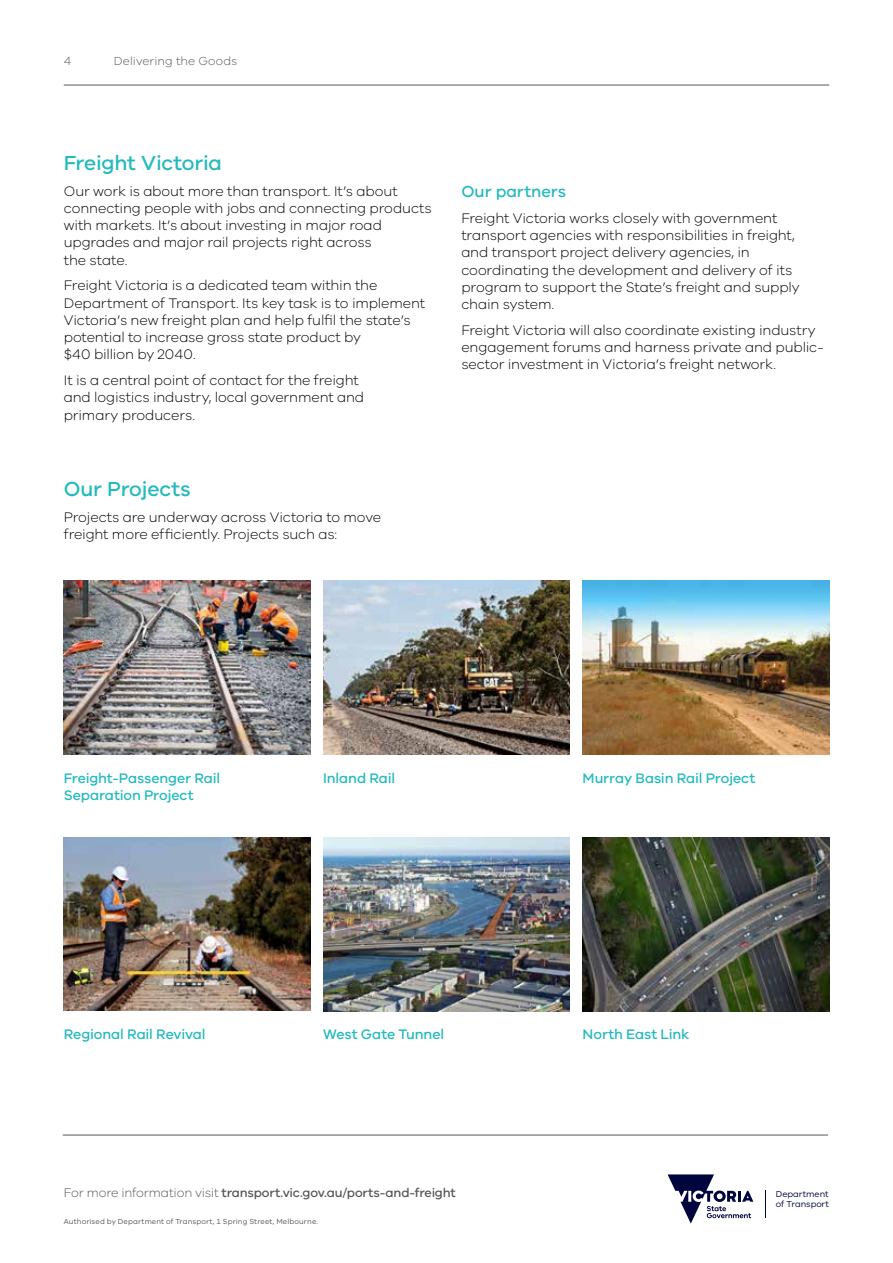
<style>
.page{position:relative;width:893px;height:1263px;background:#fff}
.page>*{position:absolute;margin:0;border:0;box-sizing:border-box;transform-origin:0 0}
.t1{font:500 21px "VIC";letter-spacing:-.015em;color:#24babd}
.t2{font:500 16.5px "VIC";color:#24babd}
.t3{font:300 14.25px/17.2px "VIC";letter-spacing:-.01em;color:#000}
.t4{font:500 14.25px/17.2px "VIC";letter-spacing:-.01em;color:#24babd}
.t5{font:500 12.75px "VIC";letter-spacing:-.015em;color:#555857}
.t6{font:300 12px "VIC";letter-spacing:.005em;color:#555857}
.t7{font:8.85px/10.6px "VIC";color:#00053e}
.t8{font:7.5px "VIC";letter-spacing:.02em;color:#555857}
.s1{font-weight:300}
</style>
<div class="page">
<hr style="left:63px;top:1135px;width:765px;height:1px;background:#555857">
<svg style="left:668px;top:1174px;width:85px;height:49px"></svg>
<svg style="left:765px;top:1191px;width:1px;height:27px"></svg>
<hr style="left:64px;top:85px;width:765px;height:1px;background:#555857">
<img style="left:64px;top:581px;width:246px;height:173px">
<img style="left:64px;top:837px;width:246px;height:174px">
<img style="left:323px;top:581px;width:247px;height:173px">
<img style="left:323px;top:837px;width:247px;height:174px">
<img style="left:583px;top:581px;width:246px;height:173px">
<img style="left:583px;top:837px;width:246px;height:174px">
<p class="t6" style="left:64px;top:54px;width:9px">4</p>
<p class="t6" style="left:114px;top:54px;width:125px">Delivering the Goods</p>
<h1 class="t1" style="left:64px;top:150px;width:160px">Freight Victoria</h1>
<p class="t3" style="left:64px;top:182px;width:369px">Our work is about more than transport. It’s about connecting people with jobs and connecting products with markets. It’s about investing in major road upgrades and major rail projects right across<br>the state.</p>
<p class="t3" style="left:64px;top:276px;width:363px">Freight Victoria is a dedicated team within the Department of Transport. Its key task is to implement Victoria’s new freight plan and help fulfil the state’s potential to increase gross state product by<br>$40 billion by 2040.</p>
<p class="t3" style="left:64px;top:371px;width:302px">It is a central point of contact for the freight and logistics industry, local government and primary producers.</p>
<h1 class="t1" style="left:64px;top:476px;width:128px">Our Projects</h1>
<p class="t3" style="left:64px;top:508px;width:319px">Projects are underway across Victoria to move freight more efficiently. Projects such as:</p>
<p class="t2" style="left:461px;top:182px;width:106px">Our partners</p>
<p class="t3" style="left:461px;top:209px;width:340px">Freight Victoria works closely with government transport agencies with responsibilities in freight, and transport project delivery agencies, in coordinating the development and delivery of its program to support the State’s freight and supply chain system.</p>
<p class="t3" style="left:461px;top:321px;width:364px">Freight Victoria will also coordinate existing industry engagement forums and harness private and public&shy;sector investment in Victoria’s freight network.</p>
<p class="t4" style="left:64px;top:769px;width:158px">Freight-Passenger Rail<br>Separation Project</p>
<p class="t4" style="left:64px;top:1025px;width:143px">Regional Rail Revival</p>
<p class="t4" style="left:323px;top:769px;width:74px">Inland Rail</p>
<p class="t4" style="left:323px;top:1025px;width:123px">West Gate Tunnel</p>
<p class="t4" style="left:583px;top:769px;width:174px">Murray Basin Rail Project</p>
<p class="t4" style="left:583px;top:1025px;width:108px">North East Link</p>
<p class="t5" style="left:64px;top:1185px;width:393px"><span class="s1">For more information visit</span> transport.vic.gov.au/ports-and-freight</p>
<p class="t7" style="left:776px;top:1188px;width:55px">Department of Transport</p>
<p class="t8" style="left:64px;top:1217px;width:256px">Authorised by Department of Transport, 1 Spring Street, Melbourne.</p>
</div>
